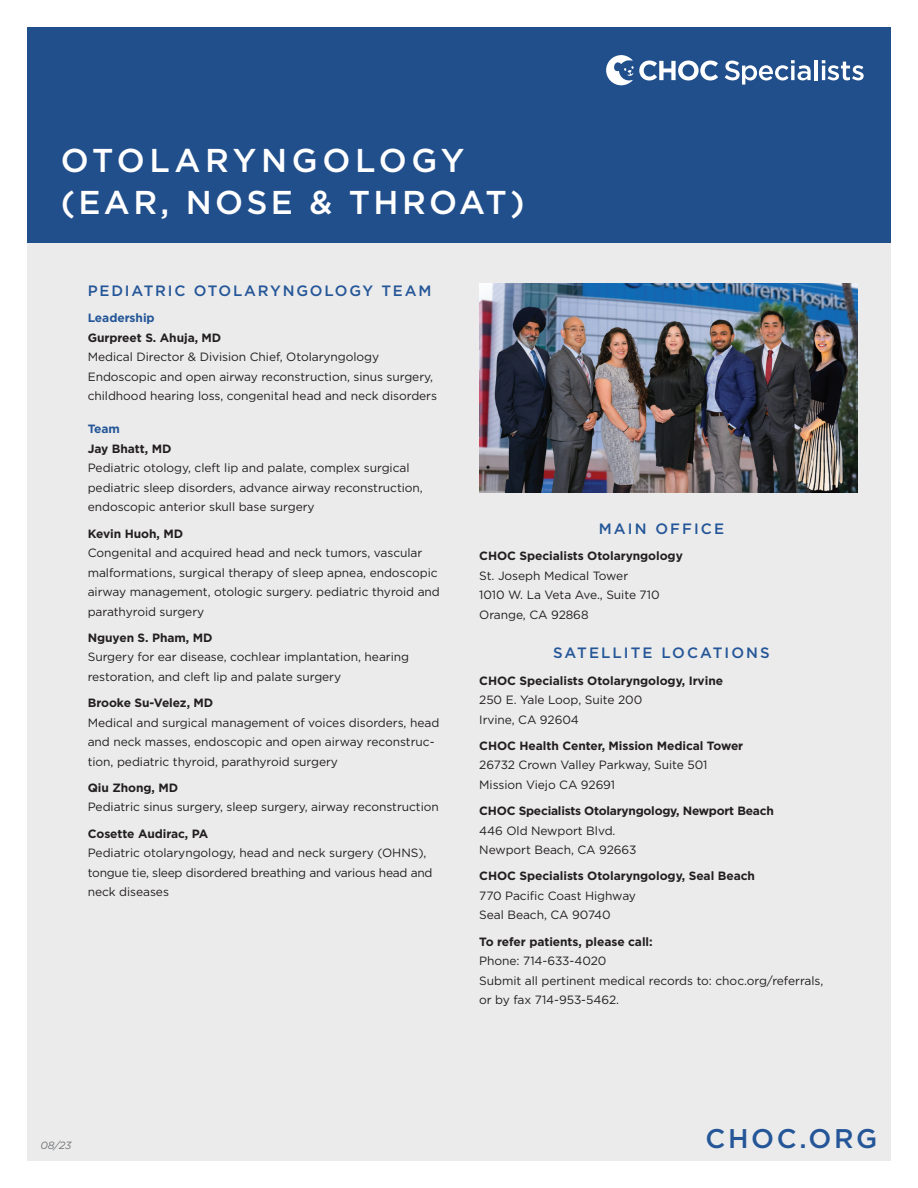
<style>
.page{position:relative;width:918px;height:1188px;background:#fff}
.page>*{position:absolute;margin:0;border:0;box-sizing:border-box;transform-origin:0 0}
.t1{font:500 33px/42px "Gotham";letter-spacing:.1em;color:#fff}
.t2{font:500 27px "Gotham";letter-spacing:.1em;color:#245698}
.t3{font:500 15px "Gotham";letter-spacing:.14em;color:#245698}
.t4{font:500 15px "Gotham";letter-spacing:.12em;color:#245698}
.t5{font:12px/19.5px "Gotham";letter-spacing:-.005em;color:#231f20}
.t6{font:700 12px "Gotham";letter-spacing:-.005em;color:#231f20}
.t7{font:700 12px "Gotham";letter-spacing:-.005em;color:#245698}
.t8{font:italic 10.5px "Gotham";color:#727477}
</style>
<div class="page">
<div style="left:27px;top:27px;width:864px;height:1134px;background:#ebebeb"></div>
<div style="left:27px;top:27px;width:864px;height:216px;background:#214f8c"></div>
<svg style="left:606px;top:55px;width:112px;height:30px"></svg>
<svg style="left:725px;top:60px;width:86px;height:25px"></svg>
<hr style="left:815px;top:60px;width:3px;height:20px;background:#fff">
<svg style="left:822px;top:60px;width:42px;height:20px"></svg>
<img style="left:479px;top:284px;width:378px;height:209px">
<h1 class="t1" style="left:61px;top:138px;width:465px">OTOLARYNGOLOGY (EAR, NOSE &amp; THROAT)</h1>
<p class="t4" style="left:88px;top:282px;width:345px">PEDIATRIC OTOLARYNGOLOGY TEAM</p>
<p class="t7" style="left:88px;top:311px;width:68px">Leadership</p>
<p class="t6" style="left:88px;top:331px;width:135px">Gurpreet S. Ahuja, MD</p>
<p class="t5" style="left:88px;top:347px;width:351px">Medical Director &amp; Division Chief, Otolaryngology<br>Endoscopic and open airway reconstruction, sinus surgery, childhood hearing loss, congenital head and neck disorders</p>
<p class="t7" style="left:88px;top:422px;width:34px">Team</p>
<p class="t6" style="left:88px;top:442px;width:85px">Jay Bhatt, MD</p>
<p class="t5" style="left:88px;top:458px;width:337px">Pediatric otology, cleft lip and palate, complex surgical pediatric sleep disorders, advance airway reconstruction, endoscopic anterior skull base surgery</p>
<p class="t6" style="left:88px;top:526px;width:97px">Kevin Huoh, MD</p>
<p class="t5" style="left:88px;top:543px;width:354px">Congenital and acquired head and neck tumors, vascular malformations, surgical therapy of sleep apnea, endoscopic airway management, otologic surgery. pediatric thyroid and parathyroid surgery</p>
<p class="t6" style="left:88px;top:631px;width:126px">Nguyen S. Pham, MD</p>
<p class="t5" style="left:88px;top:647px;width:323px">Surgery for ear disease, cochlear implantation, hearing restoration, and cleft lip and palate surgery</p>
<p class="t6" style="left:88px;top:696px;width:127px">Brooke Su-Velez, MD</p>
<p class="t5" style="left:88px;top:712px;width:353px">Medical and surgical management of voices disorders, head and neck masses, endoscopic and open airway reconstruc&shy;tion, pediatric thyroid, parathyroid surgery</p>
<p class="t6" style="left:88px;top:781px;width:92px">Qiu Zhong, MD</p>
<p class="t5" style="left:88px;top:797px;width:353px">Pediatric sinus surgery, sleep surgery, airway reconstruction</p>
<p class="t6" style="left:88px;top:826px;width:122px">Cosette Audirac, PA</p>
<p class="t5" style="left:88px;top:843px;width:346px">Pediatric otolaryngology, head and neck surgery (OHNS), tongue tie, sleep disordered breathing and various head and neck diseases</p>
<p class="t3" style="left:599px;top:520px;width:127px">MAIN OFFICE</p>
<p class="t6" style="left:479px;top:549px;width:205px">CHOC Specialists Otolaryngology</p>
<p class="t5" style="left:479px;top:566px;width:182px">St. Joseph Medical Tower<br>1010 W. La Veta Ave., Suite 710<br>Orange, CA 92868</p>
<p class="t3" style="left:553px;top:644px;width:218px">SATELLITE LOCATIONS</p>
<p class="t6" style="left:479px;top:673px;width:245px">CHOC Specialists Otolaryngology, Irvine</p>
<p class="t5" style="left:479px;top:690px;width:165px">250 E. Yale Loop, Suite 200<br>Irvine, CA 92604</p>
<p class="t6" style="left:479px;top:739px;width:266px">CHOC Health Center, Mission Medical Tower</p>
<p class="t5" style="left:479px;top:755px;width:230px">26732 Crown Valley Parkway, Suite 501<br>Mission Viejo CA 92691</p>
<p class="t6" style="left:479px;top:804px;width:296px">CHOC Specialists Otolaryngology, Newport Beach</p>
<p class="t5" style="left:479px;top:820px;width:159px">446 Old Newport Blvd.<br>Newport Beach, CA 92663</p>
<p class="t6" style="left:479px;top:869px;width:277px">CHOC Specialists Otolaryngology, Seal Beach</p>
<p class="t5" style="left:479px;top:886px;width:158px">770 Pacific Coast Highway<br>Seal Beach, CA 90740</p>
<p class="t6" style="left:479px;top:934px;width:175px">To refer patients, please call:</p>
<p class="t5" style="left:479px;top:951px;width:346px">Phone: 714-633-4020<br>Submit all pertinent medical records to: choc.org/referrals, or by fax 714-953-5462.</p>
<p class="t8" style="left:40px;top:1140px;width:33px">08/23</p>
<h2 class="t2" style="left:705px;top:1123px;width:174px">CHOC.ORG</h2>
</div>
